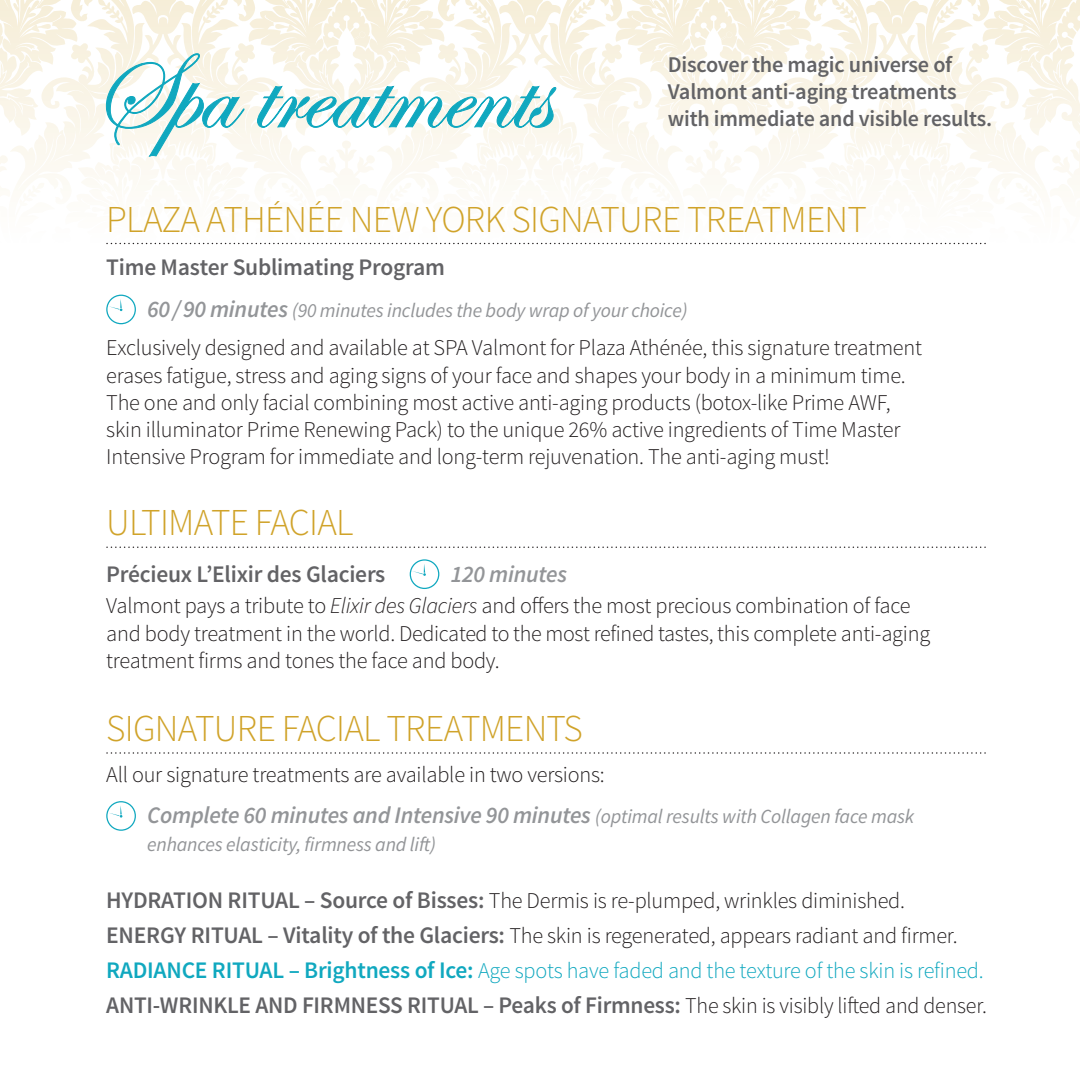
<style>
.page{position:relative;width:1080px;height:1080px;background:#fff}
.page>*{position:absolute;margin:0;border:0;box-sizing:border-box;transform-origin:0 0}
.t1{font:110.25px "Edwardian Script ITC";color:#10a8bf}
.t2{font:300 38px "Source Sans Pro";letter-spacing:-.02em;color:#d0a32a}
.t3{font:600 23.75px "Source Sans Pro";letter-spacing:-.01em;color:#636366}
.t4{font:italic 600 23.75px "Source Sans Pro";letter-spacing:-.01em;color:#939598}
.t5{font:300 22.5px/27.2px "Source Sans Pro";letter-spacing:-.01em;color:#231f20}
.t6{font:600 22.5px/27px "Source Sans Pro";letter-spacing:-.01em;color:#636366}
.t7{font:italic 20px "Source Sans Pro";letter-spacing:-.01em;color:#939598}
.s1{font-weight:600;font-size:23.75px}
.s2{font-style:italic}
.s3{font-weight:400;font-size:20px}
.s4{font-weight:600;font-size:23.75px;color:#636366}
.s5{font-weight:600;font-size:23.75px;color:#10a8bf}
.s6{color:#10a8bf}
.s7{font-weight:300;font-size:22.5px;color:#231f20}
</style>
<div class="page">
<svg style="left:0;top:0;width:1080px;height:245px"></svg>
<svg style="left:107px;top:547px;width:879px;height:1px"></svg>
<svg style="left:107px;top:752px;width:879px;height:2px"></svg>
<svg style="left:106px;top:295px;width:30px;height:29px"></svg>
<svg style="left:410px;top:559px;width:29px;height:30px"></svg>
<svg style="left:106px;top:801px;width:30px;height:30px"></svg>
<h1 class="t1" style="left:92px;top:32px;width:459px">Spa treatments</h1>
<p class="t6" style="left:668px;top:52px;width:326px">Discover the magic universe of<br>Valmont anti-aging treatments with immediate and visible results.</p>
<h2 class="t2" style="left:106px;top:196px;width:762px">PLAZA ATHÉNÉE NEW YORK SIGNATURE TREATMENT</h2>
<p class="t3" style="left:106px;top:252px;width:340px">Time Master Sublimating Program</p>
<p class="t7" style="left:147px;top:298px;width:542px"><span class="s1">60/90 minutes</span> (90 minutes includes the body wrap of your choice)</p>
<p class="t5" style="left:106px;top:334px;width:817px">Exclusively designed and available at SPA Valmont for Plaza Athénée, this signature treatment erases fatigue, stress and aging signs of your face and shapes your body in a minimum time.<br>The one and only facial combining most active anti-aging products (botox-like Prime AWF, skin illuminator Prime Renewing Pack) to the unique 26% active ingredients of Time Master Intensive Program for immediate and long-term rejuvenation. The anti-aging must!</p>
<h2 class="t2" style="left:106px;top:500px;width:249px">ULTIMATE FACIAL</h2>
<p class="t3" style="left:106px;top:559px;width:281px">Précieux L’Elixir des Glaciers</p>
<p class="t4" style="left:451px;top:559px;width:118px">120 minutes</p>
<p class="t5" style="left:106px;top:592px;width:826px">Valmont pays a tribute to <span class="s2">Elixir des Glaciers</span> and offers the most precious combination of face and body treatment in the world. Dedicated to the most refined tastes, this complete anti-aging treatment firms and tones the face and body.</p>
<h2 class="t2" style="left:106px;top:705px;width:478px">SIGNATURE FACIAL TREATMENTS</h2>
<p class="t5" style="left:106px;top:761px;width:500px">All our signature treatments are available in two versions:</p>
<p class="t4" style="left:147px;top:801px;width:769px">Complete 60 minutes and Intensive 90 minutes <span class="s3">(optimal results with Collagen face mask</span></p>
<p class="t7" style="left:147px;top:832px;width:290px">enhances elasticity, firmness and lift)</p>
<p class="t5" style="left:106px;top:884px;width:879px;line-height:34.8px"><span class="s4">HYDRATION RITUAL – Source of Bisses:</span> The Dermis is re-plumped, wrinkles diminished.<br><span class="s4">ENERGY RITUAL – Vitality of the Glaciers:</span> The skin is regenerated, appears radiant and firmer.<br><span class="s5">RADIANCE RITUAL – Brightness of Ice:</span> <span class="s6">Age spots have faded and the texture of the skin is refined.</span></p>
<p class="t3" style="left:106px;top:990px;width:882px">ANTI-WRINKLE AND FIRMNESS RITUAL – Peaks of Firmness: <span class="s7">The skin is visibly lifted and denser.</span></p>
</div>
